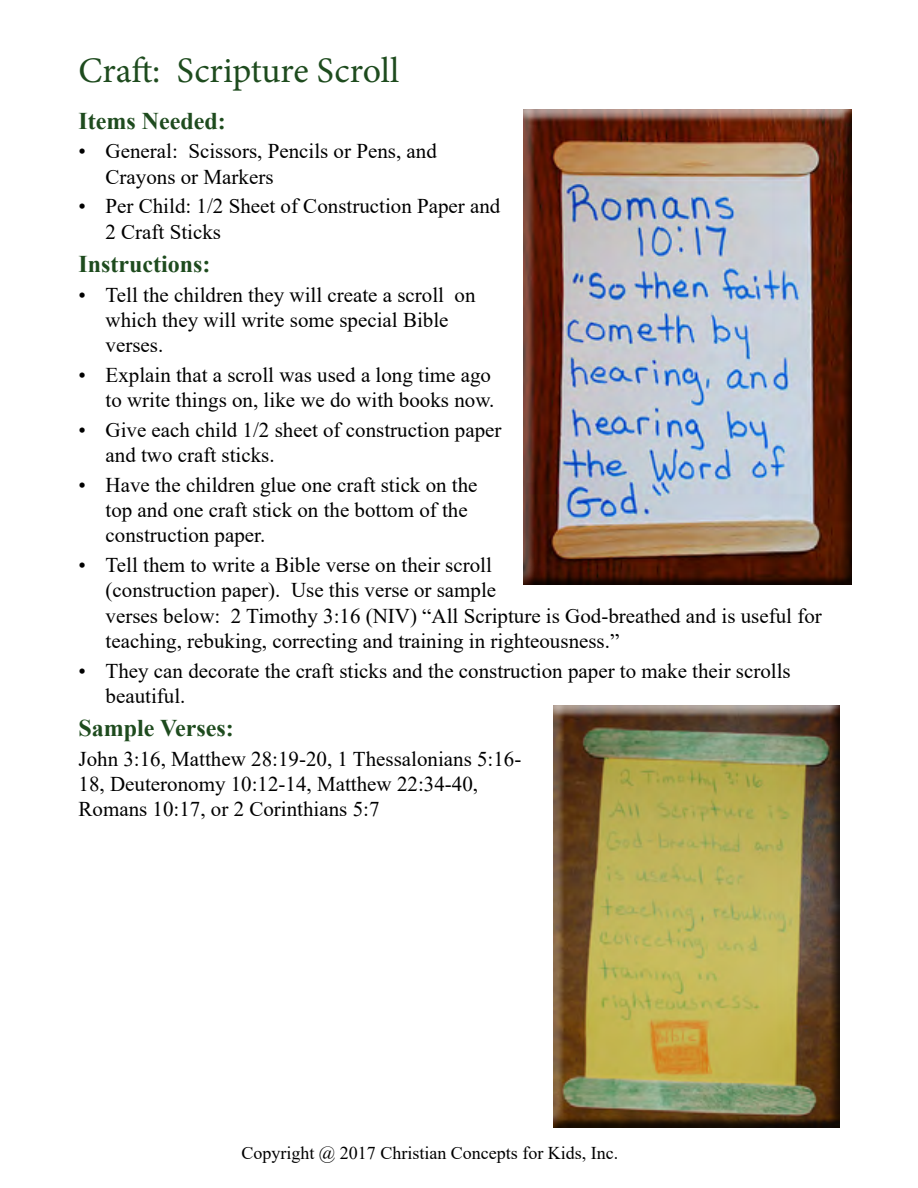
<style>
.page{position:relative;width:918px;height:1188px;background:#fff}
.page>*{position:absolute;margin:0;border:0;box-sizing:border-box;transform-origin:0 0}
.t1{font:36px "Minion Pro";color:#1e4b1e}
.t2{font:700 24px "Times New Roman";color:#1e4b1e}
.t3{font:21px/25.2px "Times New Roman";color:#000}
.t4{font:18px "Times New Roman";color:#000}
</style>
<div class="page">
<div style="left:547px;top:699px;width:303px;height:431px;background:#000;opacity:.75"></div>
<div style="left:518px;top:103px;width:344px;height:483px;background:#000;opacity:.75"></div>
<h1 class="t1" style="left:79px;top:47px;width:322px">Craft: Scripture Scroll</h1>
<p class="t2" style="left:79px;top:103px;width:149px">Items Needed:</p>
<p class="t3" style="left:106px;top:138px;width:333px;text-indent:-27px">• General: Scissors, Pencils or Pens, and<br>Crayons or Markers</p>
<p class="t3" style="left:106px;top:193px;width:396px;text-indent:-27px">• Per Child: 1/2 Sheet of Construction Paper and<br>2 Craft Sticks</p>
<p class="t2" style="left:79px;top:247px;width:134px">Instructions:</p>
<p class="t3" style="left:106px;top:281px;width:372px;text-indent:-27px">• Tell the children they will create a scroll on which they will write some special Bible verses.</p>
<p class="t3" style="left:79px;top:362px;width:417px;text-align:right">• Explain that a scroll was used a long time ago to write things on, like we do with books now.</p>
<p class="t3" style="left:106px;top:417px;width:397px;text-indent:-27px">• Give each child 1/2 sheet of construction paper and two craft sticks.</p>
<p class="t3" style="left:106px;top:472px;width:374px;text-indent:-27px">• Have the children glue one craft stick on the top and one craft stick on the bottom of the construction paper.</p>
<p class="t3" style="left:106px;top:552px;width:718px;text-indent:-27px">• Tell them to write a Bible verse on their scroll<br>(construction paper). Use this verse or sample<br>verses below: 2 Timothy 3:16 (NIV) “All Scripture is God-breathed and is useful for teaching, rebuking, correcting and training in righteousness.”</p>
<p class="t3" style="left:106px;top:657px;width:687px;text-indent:-27px">• They can decorate the craft sticks and the construction paper to make their scrolls beautiful.</p>
<p class="t2" style="left:79px;top:711px;width:157px">Sample Verses:</p>
<p class="t3" style="left:79px;top:746px;width:444px">John 3:16, Matthew 28:19-20, 1 Thessalonians 5:16-<br>18, Deuteronomy 10:12-14, Matthew 22:34-40,<br>Romans 10:17, or 2 Corinthians 5:7</p>
<p class="t4" style="left:241px;top:1140px;width:379px">Copyright @ 2017 Christian Concepts for Kids, Inc.</p>
</div>
